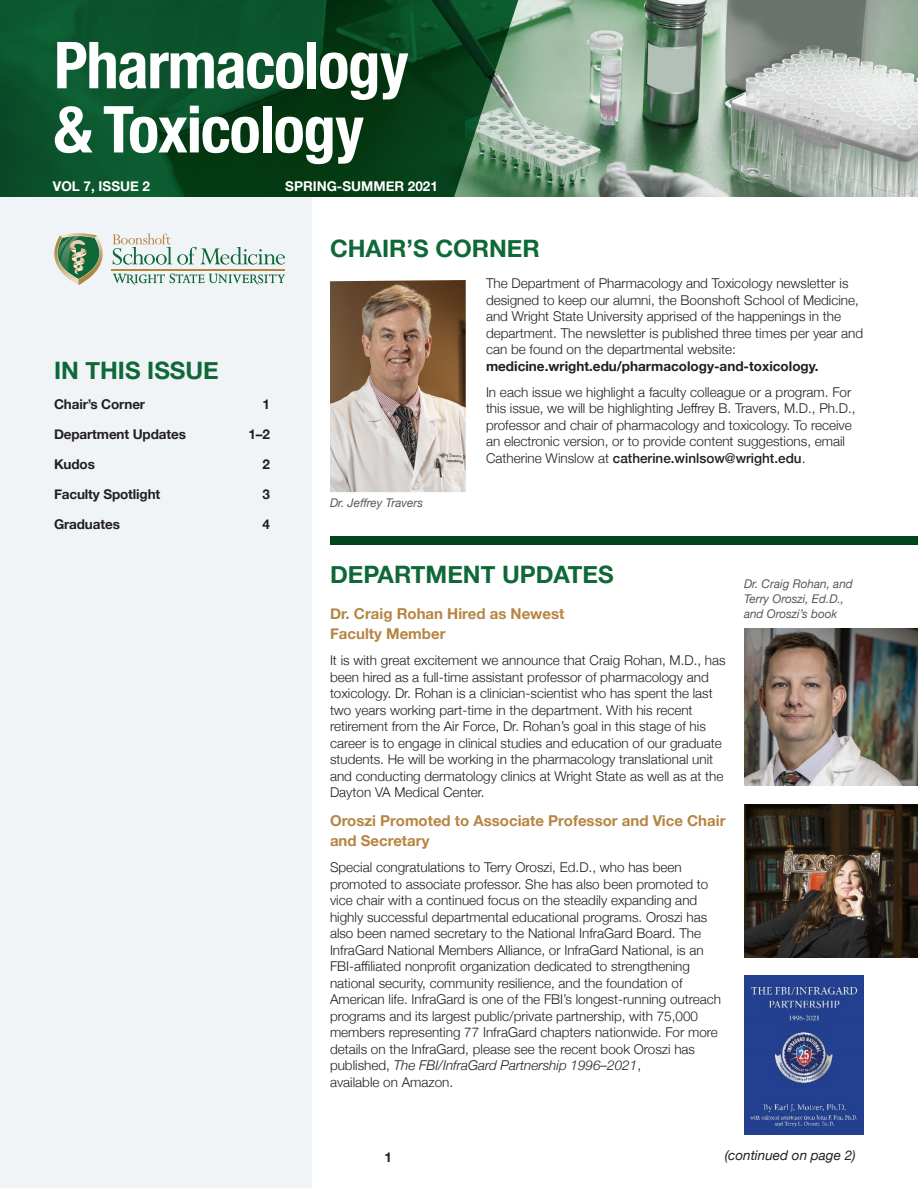
<style>
.page{position:relative;width:918px;height:1188px;background:#fff}
.page>*{position:absolute;margin:0;border:0;box-sizing:border-box;transform-origin:0 0}
.t1{font:700 condensed 64.8px/64.2px "Helvetica Neue";letter-spacing:-.02em;color:#fff}
.t2{font:700 24px "Helvetica Neue";color:#0f6838}
.t3{font:700 15px/19.5px "Helvetica Neue";color:#b68543}
.t4{font:300 13.5px/16.5px "Helvetica Neue";color:#231f20}
.t5{font:700 13.5px "Helvetica Neue";letter-spacing:-.01em;color:#231f20}
.t6{font:700 13.5px "Helvetica Neue";color:#fff}
.t7{font:italic 13.5px "Helvetica Neue";color:#231f20}
.t8{font:italic 12px/15px "Helvetica Neue";color:#57585a}
.s1{font-weight:500}
.s2{font-style:italic}
</style>
<div class="page">
<div style="left:330px;top:536px;width:588px;height:9px;background:#00451c"></div>
<div style="left:0;top:187px;width:312px;height:1001px;background:#f1f4f7"></div>
<img style="left:523px;top:0;width:395px;height:197px">
<svg style="left:54px;top:233px;width:231px;height:52px"></svg>
<svg style="left:0;top:0;width:523px;height:197px;background:#114f29"></svg>
<img style="left:330px;top:280px;width:136px;height:212px">
<img style="left:744px;top:804px;width:174px;height:153px">
<img style="left:744px;top:629px;width:174px;height:157px">
<img style="left:744px;top:975px;width:120px;height:159px">
<h1 class="t1" style="left:54px;top:32px;width:356px">Pharmacology &amp; Toxicology</h1>
<p class="t6" style="left:53px;top:178px;width:99px">VOL 7, ISSUE 2</p>
<p class="t6" style="left:285px;top:178px;width:154px">SPRING-SUMMER 2021</p>
<h2 class="t2" style="left:54px;top:356px;width:166px">IN THIS ISSUE</h2>
<p class="t5" style="left:54px;top:396px;width:93px">Chair’s Corner</p>
<p class="t5" style="left:262px;top:396px;width:9px">1</p>
<p class="t5" style="left:54px;top:426px;width:133px">Department Updates</p>
<p class="t5" style="left:249px;top:426px;width:23px">1–2</p>
<p class="t5" style="left:54px;top:456px;width:42px">Kudos</p>
<p class="t5" style="left:262px;top:456px;width:9px">2</p>
<p class="t5" style="left:54px;top:486px;width:108px">Faculty Spotlight</p>
<p class="t5" style="left:262px;top:486px;width:9px">3</p>
<p class="t5" style="left:54px;top:516px;width:67px">Graduates</p>
<p class="t5" style="left:262px;top:516px;width:9px">4</p>
<h2 class="t2" style="left:330px;top:233px;width:211px">CHAIR’S CORNER</h2>
<p class="t4" style="left:486px;top:275px;width:379px">The Department of Pharmacology and Toxicology newsletter is designed to keep our alumni, the Boonshoft School of Medicine, and Wright State University apprised of the happenings in the department. The newsletter is published three times per year and can be found on the departmental website:</p>
<p class="t5" style="left:486px;top:357px;width:334px">medicine.wright.edu/pharmacology-and-toxicology.</p>
<p class="t4" style="left:486px;top:383px;width:371px">In each issue we highlight a faculty colleague or a program. For this issue, we will be highlighting Jeffrey B. Travers, M.D., Ph.D., professor and chair of pharmacology and toxicology. To receive an electronic version, or to provide content suggestions, email Catherine Winslow at <span class="s1">catherine.winlsow@wright.edu</span>.</p>
<p class="t8" style="left:330px;top:495px;width:95px">Dr. Jeffrey Travers</p>
<h2 class="t2" style="left:330px;top:559px;width:285px">DEPARTMENT UPDATES</h2>
<p class="t3" style="left:330px;top:604px;width:236px">Dr. Craig Rohan Hired as Newest<br>Faculty Member</p>
<p class="t4" style="left:330px;top:652px;width:397px">It is with great excitement we announce that Craig Rohan, M.D., has been hired as a full-time assistant professor of pharmacology and toxicology. Dr. Rohan is a clinician-scientist who has spent the last two years working part-time in the department. With his recent retirement from the Air Force, Dr. Rohan’s goal in this stage of his career is to engage in clinical studies and education of our graduate students. He will be working in the pharmacology translational unit and conducting dermatology clinics at Wright State as well as at the Dayton VA Medical Center.</p>
<p class="t3" style="left:330px;top:811px;width:397px">Oroszi Promoted to Associate Professor and Vice Chair and Secretary</p>
<p class="t4" style="left:330px;top:859px;width:393px">Special congratulations to Terry Oroszi, Ed.D., who has been promoted to associate professor. She has also been promoted to vice chair with a continued focus on the steadily expanding and highly successful departmental educational programs. Oroszi has also been named secretary to the National InfraGard Board. The InfraGard National Members Alliance, or InfraGard National, is an FBI-affiliated nonprofit organization dedicated to strengthening national security, community resilience, and the foundation of American life. InfraGard is one of the FBI’s longest-running outreach programs and its largest public/private partnership, with 75,000 members representing 77 InfraGard chapters nationwide. For more details on the InfraGard, please see the recent book Oroszi has published, <span class="s2">The FBI/InfraGard Partnership 1996–2021</span>,<br>available on Amazon.</p>
<p class="t8" style="left:744px;top:576px;width:110px">Dr. Craig Rohan, and<br>Terry Oroszi, Ed.D., and Oroszi’s book</p>
<p class="t5" style="left:385px;top:1148px;width:9px">1</p>
<p class="t7" style="left:725px;top:1147px;width:133px">(continued on page 2)</p>
</div>
